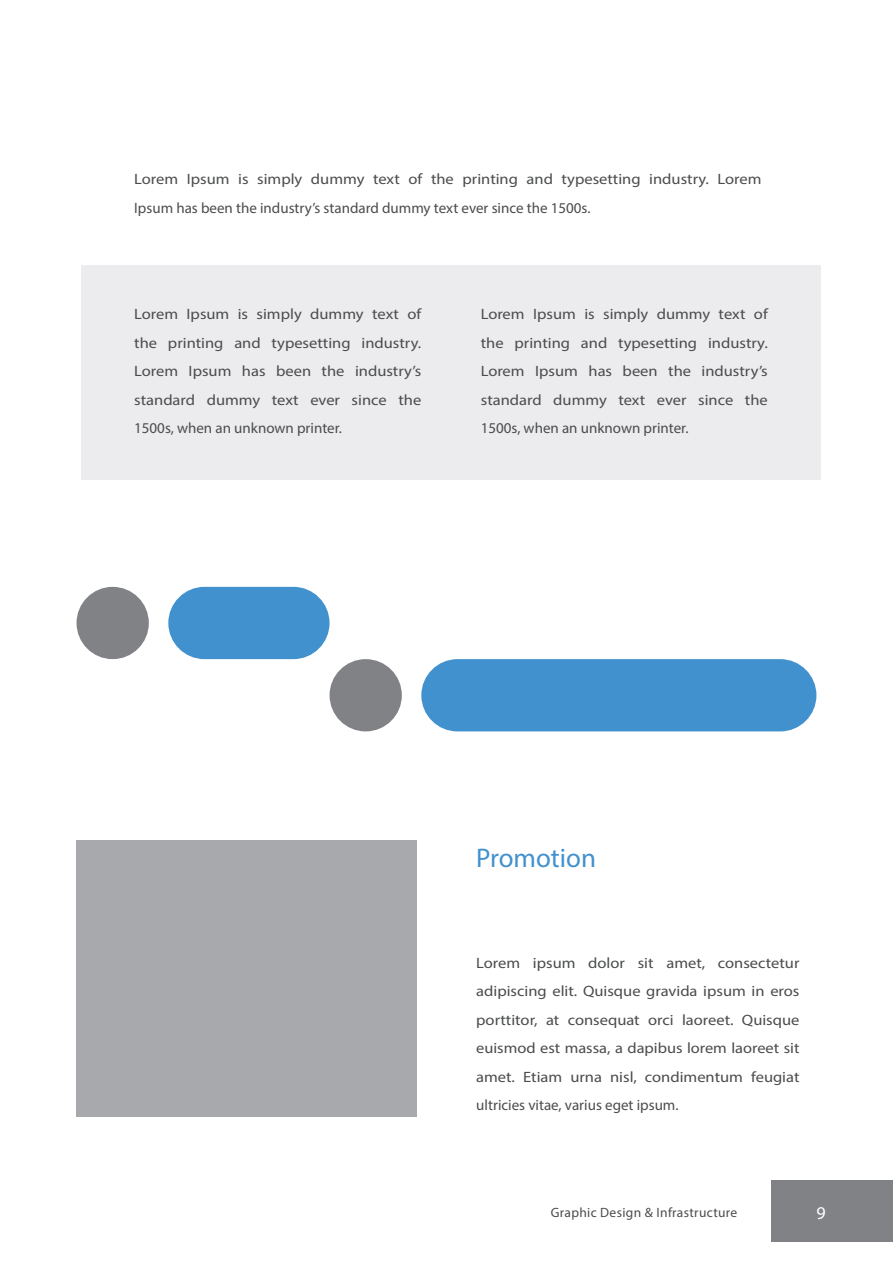
<style>
.page{position:relative;width:893px;height:1263px;background:#fff}
.page>*{position:absolute;margin:0;border:0;box-sizing:border-box;transform-origin:0 0}
.t1{font:27px "Myriad Pro";color:#4191ce}
.t2{font:18px "Myriad Pro";color:#fff}
.t3{font:15px/28.5px "Myriad Pro";color:#4b4c4d;text-align:justify;scale:1.1 1}
.t4{font:13.5px "Myriad Pro";letter-spacing:.025em;color:#4b4c4d}
</style>
<div class="page">
<div style="left:771px;top:1180px;width:122px;height:61px;background:#808285"></div>
<div style="left:168px;top:587px;width:162px;height:72px;background:#4191ce;border-radius:36px"></div>
<div style="left:421px;top:659px;width:395px;height:72px;background:#4191ce;border-radius:36px"></div>
<div style="left:77px;top:587px;width:72px;height:72px;background:#808285;border-radius:50%"></div>
<div style="left:330px;top:659px;width:72px;height:72px;background:#808285;border-radius:50%"></div>
<div style="left:81px;top:266px;width:740px;height:214px;background:#ececee"></div>
<div style="left:77px;top:840px;width:340px;height:277px;background:#a8a9ad"></div>
<p class="t3" style="left:134px;top:165px;width:572px">Lorem Ipsum is simply dummy text of the printing and typesetting industry. Lorem<br>Ipsum has been the industry’s standard dummy text ever since the 1500s.</p>
<p class="t3" style="left:134px;top:300px;width:262px">Lorem Ipsum is simply dummy text of the printing and typesetting industry.<br>Lorem Ipsum has been the industry’s standard dummy text ever since the 1500s, when an unknown printer.</p>
<p class="t3" style="left:481px;top:300px;width:262px">Lorem Ipsum is simply dummy text of the printing and typesetting industry.<br>Lorem Ipsum has been the industry’s standard dummy text ever since the 1500s, when an unknown printer.</p>
<p class="t1" style="left:476px;top:841px;width:121px">Promotion</p>
<p class="t3" style="left:476px;top:948px;width:295px">Lorem ipsum dolor sit amet, consectetur adipiscing elit. Quisque gravida ipsum in eros porttitor, at consequat orci laoreet. Quisque euismod est massa, a dapibus lorem laoreet sit amet. Etiam urna nisl, condimentum feugiat ultricies vitae, varius eget ipsum.</p>
<p class="t4" style="left:551px;top:1204px;width:188px">Graphic Design &amp; Infrastructure</p>
<p class="t2" style="left:816px;top:1202px;width:11px">9</p>
</div>
